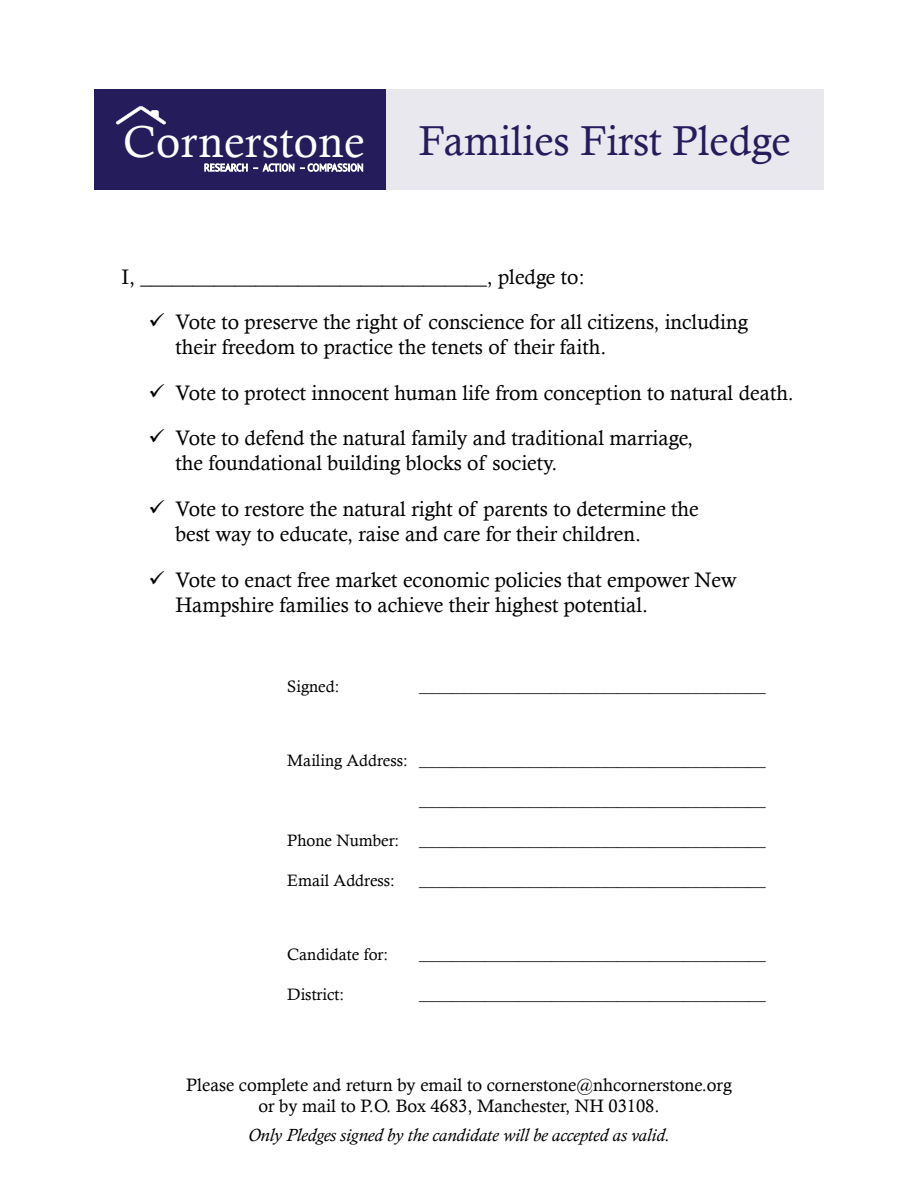
<style>
.page{position:relative;width:918px;height:1188px;background:#fff}
.page>*{position:absolute;margin:0;border:0;box-sizing:border-box;transform-origin:0 0}
.t1{font:41.85px "Calisto";color:#251c5c}
.t2{font:21px/45.5px "Calisto";color:#000}
.t3{font:18px/21.6px "Calisto";color:#000;text-align:center}
.t4{font:italic 18px "Calisto";color:#000}
.t5{font:16.5px "Calisto";color:#000}
.s1{font-size:44.7px;color:#fff}
</style>
<div class="page">
<div style="left:94px;top:90px;width:292px;height:100px;background:#251c5c"></div>
<svg style="left:116px;top:106px;width:50px;height:18px"></svg>
<svg style="left:204px;top:163px;width:44px;height:9px"></svg>
<svg style="left:254px;top:163px;width:40px;height:9px"></svg>
<svg style="left:300px;top:163px;width:63px;height:9px"></svg>
<div style="left:386px;top:90px;width:438px;height:100px;background:#e9e8ef"></div>
<h1 class="t1" style="left:123px;top:116px;width:669px"><span class="s1">Cornerstone</span> Families First Pledge</h1>
<p class="t2" style="left:175px;top:254px;width:574px;text-indent:-54px">I, _________________________________, pledge to:<br>Vote to preserve the right of conscience for all citizens, including</p>
<p class="t2" style="left:175px;top:324px;width:620px">their freedom to practice the tenets of their faith.<br>Vote to protect innocent human life from conception to natural death.<br>Vote to defend the natural family and traditional marriage,</p>
<p class="t2" style="left:175px;top:440px;width:525px">the foundational building blocks of society.<br>Vote to restore the natural right of parents to determine the</p>
<p class="t2" style="left:175px;top:511px;width:563px">best way to educate, raise and care for their children.<br>Vote to enact free market economic policies that empower New</p>
<p class="t2" style="left:175px;top:582px;width:474px">Hampshire families to achieve their highest potential.</p>
<p class="t5" style="left:287px;top:677px;width:54px">Signed:</p>
<p class="t5" style="left:419px;top:677px;width:348px">__________________________________________</p>
<p class="t5" style="left:287px;top:751px;width:480px">Mailing Address: __________________________________________</p>
<p class="t5" style="left:419px;top:791px;width:348px">__________________________________________</p>
<p class="t5" style="left:287px;top:831px;width:480px">Phone Number: __________________________________________</p>
<p class="t5" style="left:287px;top:871px;width:109px">Email Address:</p>
<p class="t5" style="left:419px;top:871px;width:348px">__________________________________________</p>
<p class="t5" style="left:287px;top:945px;width:102px">Candidate for:</p>
<p class="t5" style="left:287px;top:985px;width:58px">District:</p>
<p class="t5" style="left:419px;top:945px;width:348px">__________________________________________</p>
<p class="t5" style="left:419px;top:985px;width:348px">__________________________________________</p>
<p class="t3" style="left:186px;top:1074px;width:547px">Please complete and return by email to cornerstone@nhcornerstone.org or by mail to P.O. Box 4683, Manchester, NH 03108.</p>
<p class="t4" style="left:248px;top:1124px;width:423px">Only Pledges signed by the candidate will be accepted as valid.</p>
</div>
